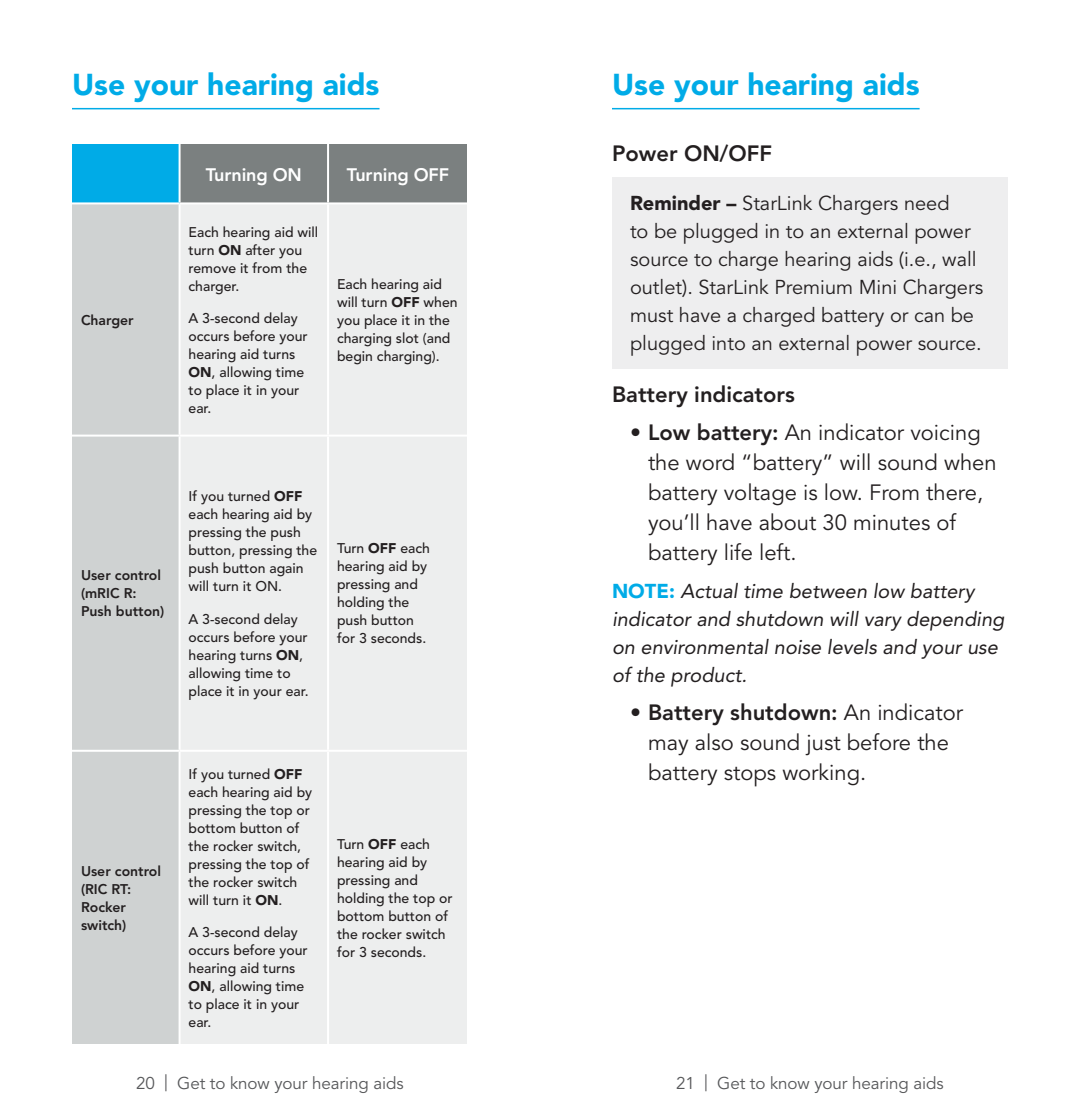
<style>
.page{position:relative;width:1080px;height:1116px;background:#fff}
.page>*{position:absolute;margin:0;border:0;box-sizing:border-box;transform-origin:0 0}
.Page_Headline{font:30px "Avenir LT SLI Std Black";color:#00abe7}
.t1{font:22px/30px "Avenir LT SLI Std Book";color:#231f20}
.Subhead{font:22px "Avenir LT SLI Std Heavy";color:#231f20}
.Reminder_Inset{font:20px/28px "Avenir LT SLI Std Book";color:#231f20}
.Body_Copy{font:20px/28px "Avenir LT SLI Std Oblique";color:#231f20}
.t2{font:18px "Avenir LT SLI Std Heavy";letter-spacing:-.01em;color:#fff}
.t3{font:17px "Avenir LT SLI Std Book";letter-spacing:-.005em;color:#57585a}
.t4{font:14px/18px "Avenir LT SLI Std Medium";color:#231f20}
.t5{font:14px/18px "Avenir LT SLI Std Heavy";color:#231f20}
.s1{font-family:"Avenir LT SLI Std Black"}
.s2{font-family:"Avenir LT SLI Std Heavy"}
.s3{font-family:"Avenir LT SLI Std Black";color:#00abe7}
</style>
<div class="page">
<hr style="left:72px;top:108px;width:308px;height:1px;background:#00abe7">
<div style="left:72px;top:144px;width:108px;height:59px;background:#00abe7"></div>
<div style="left:181px;top:144px;width:286px;height:58px;background:#7b8080"></div>
<div style="left:72px;top:204px;width:107px;height:840px;background:#cfd2d2"></div>
<div style="left:181px;top:204px;width:286px;height:840px;background:#edeeee"></div>
<hr style="left:179px;top:144px;width:2px;height:58px;background:#fff">
<hr style="left:327px;top:144px;width:2px;height:58px;background:#fff">
<hr style="left:72px;top:202px;width:108px;height:2px;background:#fff">
<hr style="left:327px;top:204px;width:2px;height:231px;background:#fff">
<hr style="left:72px;top:435px;width:108px;height:2px;background:#fff">
<hr style="left:180px;top:435px;width:148px;height:2px;background:#fff">
<hr style="left:328px;top:435px;width:139px;height:2px;background:#fff">
<hr style="left:327px;top:437px;width:2px;height:313px;background:#fff">
<hr style="left:72px;top:750px;width:108px;height:2px;background:#fff">
<hr style="left:180px;top:750px;width:148px;height:2px;background:#fff">
<hr style="left:328px;top:750px;width:139px;height:2px;background:#fff">
<hr style="left:327px;top:752px;width:2px;height:292px;background:#fff">
<div style="left:612px;top:177px;width:396px;height:191px;background:#eeeeef"></div>
<hr style="left:612px;top:108px;width:308px;height:1px;background:#00abe7">
<p class="Page_Headline" style="left:72px;top:66px;width:309px">Use your hearing aids</p>
<p class="t5" style="left:81px;top:311px;width:54px">Charger</p>
<p class="t2" style="left:206px;top:164px;width:98px">Turning ON</p>
<p class="t2" style="left:347px;top:164px;width:104px">Turning OFF</p>
<p class="t4" style="left:189px;top:223px;width:131px">Each hearing aid will turn <span class="s1">ON</span> after you remove it from the charger.</p>
<p class="t4" style="left:189px;top:309px;width:121px">A 3-second delay occurs before your hearing aid turns<br><span class="s1">ON</span>, allowing time to place it in your ear.</p>
<p class="t4" style="left:337px;top:275px;width:122px">Each hearing aid will turn <span class="s1">OFF</span> when you place it in the charging slot (and begin charging).</p>
<p class="t5" style="left:81px;top:567px;width:85px">User control (mRIC R:<br>Push button)</p>
<p class="t4" style="left:189px;top:488px;width:130px">If you turned <span class="s1">OFF </span>each hearing aid by pressing the push button, pressing the push button again will turn it ON.</p>
<p class="t4" style="left:189px;top:610px;width:122px">A 3-second delay occurs before your hearing turns <span class="s1">ON</span>, allowing time to place it in your ear.</p>
<p class="t4" style="left:337px;top:540px;width:94px">Turn <span class="s1">OFF</span> each hearing aid by pressing and holding the push button for 3 seconds.</p>
<p class="t5" style="left:81px;top:862px;width:82px">User control (RIC RT:<br>Rocker switch)</p>
<p class="t4" style="left:189px;top:765px;width:125px">If you turned <span class="s1">OFF </span>each hearing aid by pressing the top or bottom button of the rocker switch, pressing the top of the rocker switch will turn it <span class="s1">ON</span>.</p>
<p class="t4" style="left:189px;top:923px;width:121px">A 3-second delay occurs before your hearing aid turns<br><span class="s1">ON</span>, allowing time to place it in your ear.</p>
<p class="t4" style="left:337px;top:835px;width:117px">Turn <span class="s1">OFF</span> each hearing aid by pressing and holding the top or bottom button of the rocker switch for 3 seconds.</p>
<p class="Page_Headline" style="left:612px;top:66px;width:309px">Use your hearing aids</p>
<p class="Subhead" style="left:612px;top:140px;width:162px">Power ON/OFF</p>
<p class="Reminder_Inset" style="left:630px;top:190px;width:355px"><span class="s1">Reminder –</span> StarLink Chargers need<br>to be plugged in to an external power source to charge hearing aids (i.e., wall outlet). StarLink Premium Mini Chargers must have a charged battery or can be plugged into an external power source.</p>
<p class="Subhead" style="left:612px;top:382px;width:184px">Battery indicators</p>
<p class="t1" style="left:648px;top:418px;width:350px;text-indent:-18px"><span class="s2">• Low battery:</span> An indicator voicing the word “battery” will sound when battery voltage is low. From there, you’ll have about 30 minutes of battery life left.</p>
<p class="Body_Copy" style="left:612px;top:578px;width:394px"><span class="s3">NOTE:</span> Actual time between low battery indicator and shutdown will vary depending on environmental noise levels and your use of the product.</p>
<p class="t1" style="left:648px;top:698px;width:317px;text-indent:-18px"><span class="s2">• Battery shutdown:</span> An indicator may also sound just before the battery stops working.</p>
<p class="t3" style="left:136px;top:1073px;width:269px">20 | Get to know your hearing aids</p>
<p class="t3" style="left:676px;top:1073px;width:269px">21 | Get to know your hearing aids</p>
</div>
